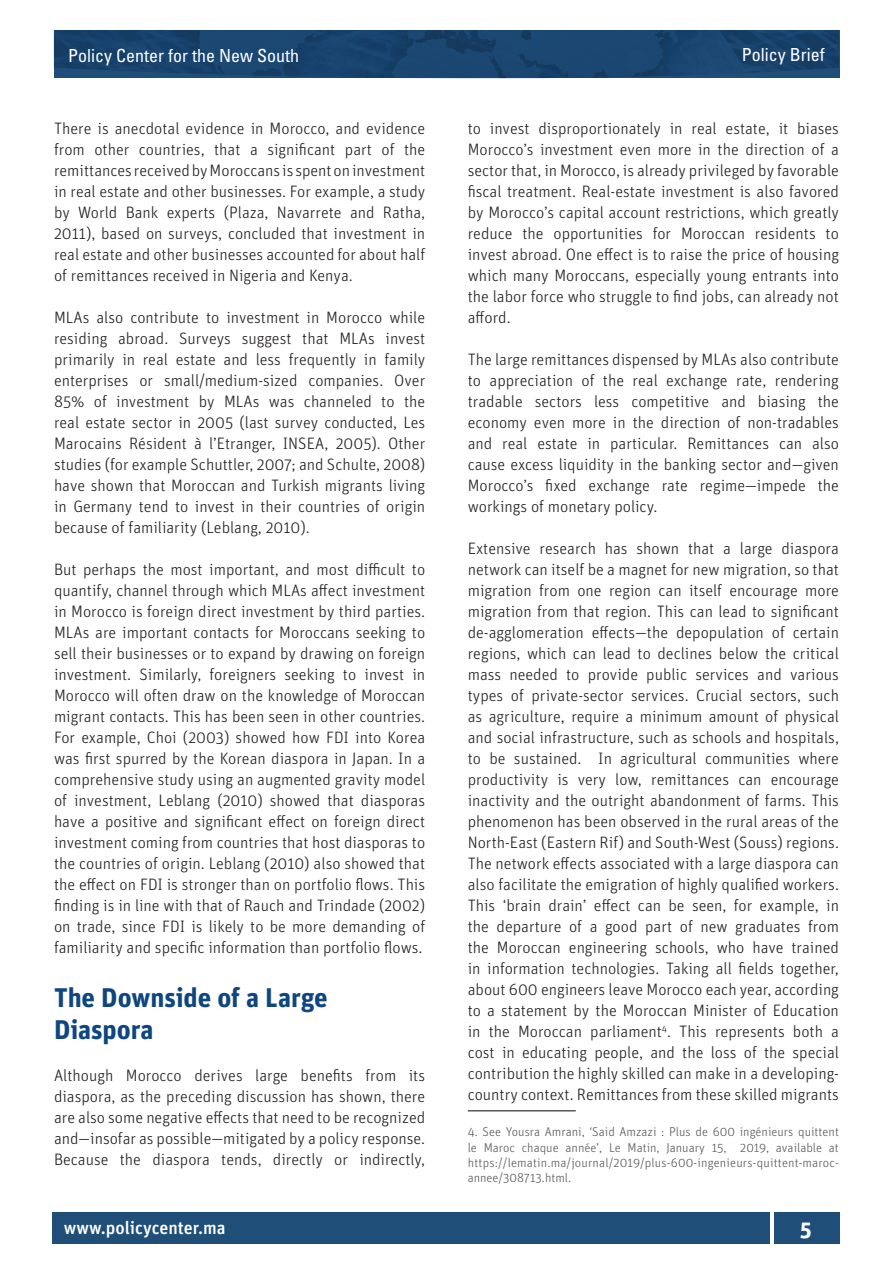
<style>
.page{position:relative;width:893px;height:1263px;background:#fff}
.page>*{position:absolute;margin:0;border:0;box-sizing:border-box;transform-origin:0 0}
.G__Titre{font:700 27px/32.4px "Unit Pro";letter-spacing:-.005em;color:#0f467f}
.t1{font:700 22.5px "Unit Pro";color:#fff}
.t2{font:condensed 18px "Univers LT Std";color:#fff}
.t3{font:500 18px "Unit Pro";color:#fff}
.Texte{font:300 16.5px/21px "Unit Pro";color:#231f20;text-align:justify}
.FootNote{font:300 12.75px/15.3px "Unit Pro";letter-spacing:.015em;color:#59585c;text-align:justify}
</style>
<div class="page">
<div style="left:52px;top:1212px;width:718px;height:31px;background:#1f4e79"></div>
<div style="left:774px;top:1212px;width:65px;height:31px;background:#1f4e79"></div>
<img style="left:54px;top:30px;width:785px;height:49px">
<hr style="left:468px;top:1110px;width:108px;height:1px;background:#59585c">
<p class="t2" style="left:68px;top:44px;width:232px">Policy Center for the New South</p>
<p class="t2" style="left:742px;top:43px;width:84px">Policy Brief</p>
<p class="Texte" style="left:54px;top:118px;width:373px">There is anecdotal evidence in Morocco, and evidence from other countries, that a significant part of the remittances received by Moroccans is spent on investment in real estate and other businesses. For example, a study by World Bank experts (Plaza, Navarrete and Ratha, 2011), based on surveys, concluded that investment in real estate and other businesses accounted for about half of remittances received in Nigeria and Kenya.</p>
<p class="Texte" style="left:54px;top:307px;width:373px">MLAs also contribute to investment in Morocco while residing abroad. Surveys suggest that MLAs invest primarily in real estate and less frequently in family enterprises or small/medium-sized companies. Over 85% of investment by MLAs was channeled to the real estate sector in 2005 (last survey conducted, Les Marocains Résident à l’Etranger, INSEA, 2005). Other studies (for example Schuttler, 2007; and Schulte, 2008) have shown that Moroccan and Turkish migrants living in Germany tend to invest in their countries of origin because of familiarity (Leblang, 2010).</p>
<p class="Texte" style="left:54px;top:559px;width:373px">But perhaps the most important, and most difficult to quantify, channel through which MLAs affect investment in Morocco is foreign direct investment by third parties.<br>MLAs are important contacts for Moroccans seeking to sell their businesses or to expand by drawing on foreign investment. Similarly, foreigners seeking to invest in Morocco will often draw on the knowledge of Moroccan migrant contacts. This has been seen in other countries.<br>For example, Choi (2003) showed how FDI into Korea was first spurred by the Korean diaspora in Japan. In a comprehensive study using an augmented gravity model of investment, Leblang (2010) showed that diasporas have a positive and significant effect on foreign direct investment coming from countries that host diasporas to the countries of origin. Leblang (2010) also showed that the effect on FDI is stronger than on portfolio flows. This finding is in line with that of Rauch and Trindade (2002) on trade, since FDI is likely to be more demanding of familiarity and specific information than portfolio flows.</p>
<p class="G__Titre" style="left:54px;top:980px;width:275px">The Downside of a Large<br>Diaspora</p>
<p class="Texte" style="left:54px;top:1065px;width:373px">Although Morocco derives large benefits from its diaspora, as the preceding discussion has shown, there are also some negative effects that need to be recognized and—insofar as possible—mitigated by a policy response.</p>
<p class="Texte" style="left:54px;top:1149px;width:373px">Because the diaspora tends, directly or indirectly,</p>
<p class="Texte" style="left:468px;top:118px;width:373px">to invest disproportionately in real estate, it biases Morocco’s investment even more in the direction of a sector that, in Morocco, is already privileged by favorable fiscal treatment. Real-estate investment is also favored by Morocco’s capital account restrictions, which greatly reduce the opportunities for Moroccan residents to invest abroad. One effect is to raise the price of housing which many Moroccans, especially young entrants into the labor force who struggle to find jobs, can already not afford.</p>
<p class="Texte" style="left:468px;top:349px;width:373px">The large remittances dispensed by MLAs also contribute to appreciation of the real exchange rate, rendering tradable sectors less competitive and biasing the economy even more in the direction of non-tradables and real estate in particular. Remittances can also cause excess liquidity in the banking sector and—given Morocco’s fixed exchange rate regime—impede the workings of monetary policy.</p>
<p class="Texte" style="left:468px;top:538px;width:373px">Extensive research has shown that a large diaspora network can itself be a magnet for new migration, so that migration from one region can itself encourage more migration from that region. This can lead to significant de-agglomeration effects—the depopulation of certain regions, which can lead to declines below the critical mass needed to provide public services and various types of private-sector services. Crucial sectors, such as agriculture, require a minimum amount of physical and social infrastructure, such as schools and hospitals, to be sustained. In agricultural communities where productivity is very low, remittances can encourage inactivity and the outright abandonment of farms. This phenomenon has been observed in the rural areas of the North-East (Eastern Rif) and South-West (Souss) regions.</p>
<p class="Texte" style="left:468px;top:853px;width:373px">The network effects associated with a large diaspora can also facilitate the emigration of highly qualified workers.<br>This ‘brain drain’ effect can be seen, for example, in the departure of a good part of new graduates from the Moroccan engineering schools, who have trained in information technologies. Taking all fields together, about 600 engineers leave Morocco each year, according to a statement by the Moroccan Minister of Education in the Moroccan parliament<sup>4</sup>. This represents both a cost in educating people, and the loss of the special contribution the highly skilled can make in a developing&shy;country context. Remittances from these skilled migrants</p>
<p class="FootNote" style="left:468px;top:1124px;width:373px">4. See Yousra Amrani, ‘Said Amzazi : Plus de 600 ingénieurs quittent le Maroc chaque année’, Le Matin, January 15, 2019, available at https://lematin.ma/journal/2019/plus-600-ingenieurs-quittent-maroc&shy;annee/308713.html.</p>
<p class="t3" style="left:64px;top:1216px;width:164px">www.policycenter.ma</p>
<h2 class="t1" style="left:800px;top:1214px;width:14px">5</h2>
</div>
